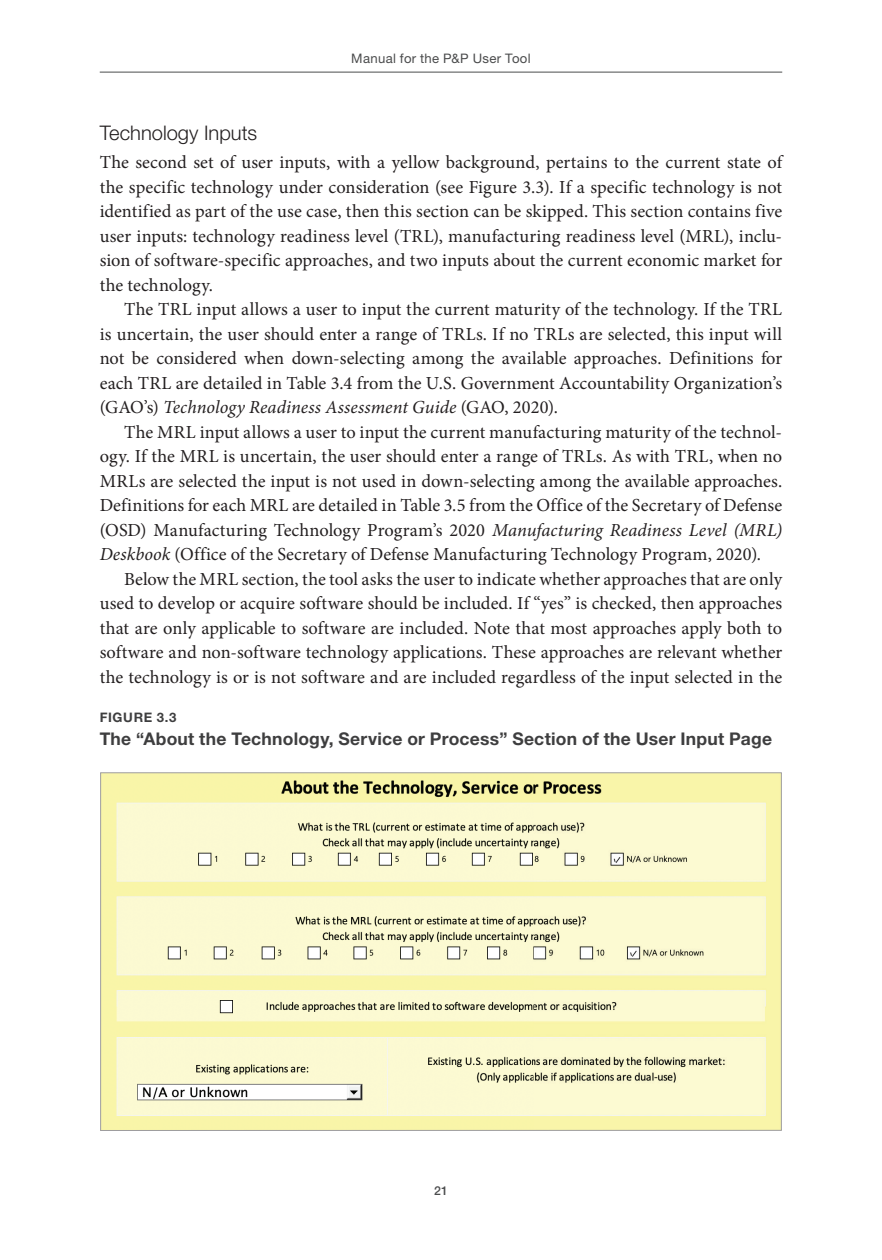
<style>
.page{position:relative;width:882px;height:1260px;background:#fff}
.page>*{position:absolute;margin:0;border:0;box-sizing:border-box;transform-origin:0 0}
.t1{font:300 20.12px "Helvetica Neue LT Std";color:#231f20}
.t2{font:18.38px/24.5px "Minion Pro";color:#231f20;text-align:justify}
.t3{font:700 17.5px "Helvetica Neue LT Std";letter-spacing:.015em;color:#3e3e3f}
.t4{font:13.12px "Helvetica Neue LT Std";letter-spacing:.025em;color:#4b4c4d}
.t5{font:700 13.12px "Helvetica Neue LT Std";letter-spacing:.05em;color:#3e3e3f}
.t6{font:500 12.25px "Helvetica Neue LT Std";color:#4b4c4d}
.s1{font-style:italic}
</style>
<div class="page">
<hr style="left:100px;top:72px;width:682px;height:1px;background:#4b4c4d">
<img style="left:102px;top:774px;width:678px;height:355px">
<p class="t4" style="left:351px;top:51px;width:181px">Manual for the P&amp;P User Tool</p>
<p class="t1" style="left:100px;top:121px;width:159px">Technology Inputs</p>
<p class="t2" style="left:100px;top:150px;width:684px">The second set of user inputs, with a yellow background, pertains to the current state of the specific technology under consideration (see Figure 3.3). If a specific technology is not identified as part of the use case, then this section can be skipped. This section contains five user inputs: technology readiness level (TRL), manufacturing readiness level (MRL), inclu&shy;sion of software-specific approaches, and two inputs about the current economic market for the technology.</p>
<p class="t2" style="left:100px;top:297px;width:684px;text-indent:24px">The TRL input allows a user to input the current maturity of the technology. If the TRL is uncertain, the user should enter a range of TRLs. If no TRLs are selected, this input will not be considered when down-selecting among the available approaches. Definitions for each TRL are detailed in Table 3.4 from the U.S. Government Accountability Organization’s (GAO’s) <span class="s1">Technology Readiness Assessment Guide</span> (GAO, 2020).</p>
<p class="t2" style="left:100px;top:420px;width:684px;text-indent:24px">The MRL input allows a user to input the current manufacturing maturity of the technol&shy;ogy. If the MRL is uncertain, the user should enter a range of TRLs. As with TRL, when no MRLs are selected the input is not used in down-selecting among the available approaches.<br>Definitions for each MRL are detailed in Table 3.5 from the Office of the Secretary of Defense (OSD) Manufacturing Technology Program’s 2020 <span class="s1">Manufacturing Readiness Level (MRL)<br>Deskbook</span> (Office of the Secretary of Defense Manufacturing Technology Program, 2020).</p>
<p class="t2" style="left:100px;top:567px;width:684px;text-indent:24px">Below the MRL section, the tool asks the user to indicate whether approaches that are only used to develop or acquire software should be included. If “yes” is checked, then approaches that are only applicable to software are included. Note that most approaches apply both to software and non-software technology applications. These approaches are relevant whether the technology is or is not software and are included regardless of the input selected in the</p>
<p class="t5" style="left:100px;top:709px;width:78px">FIGURE 3.3</p>
<p class="t3" style="left:100px;top:728px;width:674px">The “About the Technology, Service or Process” Section of the User Input Page</p>
<p class="t6" style="left:434px;top:1184px;width:15px">21</p>
</div>
